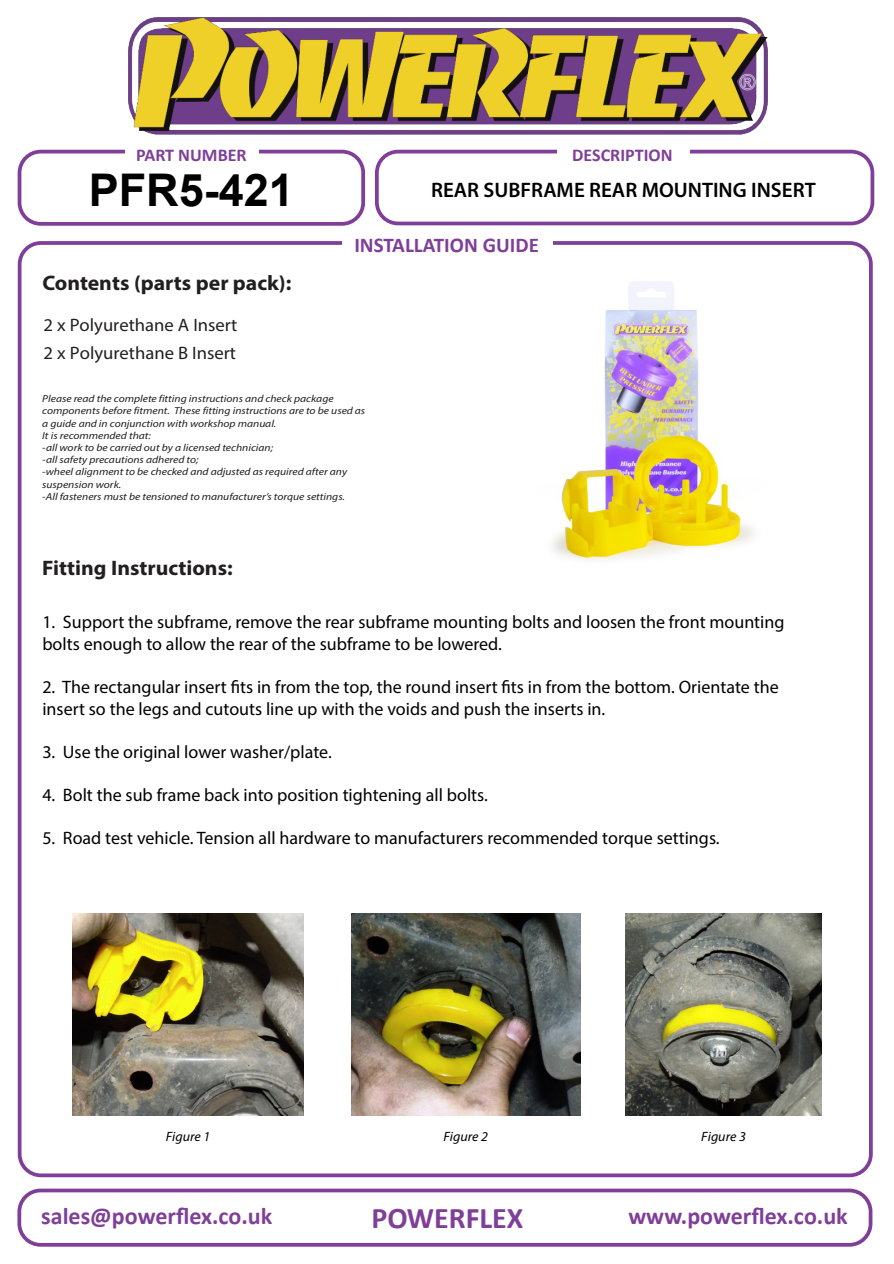
<style>
.page{position:relative;width:894px;height:1264px;background:#fff}
.page>*{position:absolute;margin:0;border:0;box-sizing:border-box;transform-origin:0 0}
.t1{font:700 45px "Arial";color:#000}
.t2{font:700 30px "Calibri";color:#7f3f98}
.t3{font:700 24px "Calibri";color:#7f3f98}
.t4{font:700 21px "Myriad Pro";color:#231f20}
.t5{font:600 21px "Myriad Pro";color:#000}
.t6{font:700 21px "Calibri";color:#7f3f98}
.t7{font:18px/21.6px "Myriad Pro";color:#000}
.t8{font:18px/27.6px "Myriad Pro";color:#231f20}
.t9{font:700 18px "Calibri";color:#7f3f98}
.t10{font:italic 13.5px "Myriad Pro";color:#000}
.t11{font:italic 10.2px/12.1px "Myriad Pro";color:#231f20;scale:1.13 1}
</style>
<div class="page">
<div style="left:18px;top:241px;width:854px;height:935px;border:4px solid #7f3f98;border-radius:21px"></div>
<div style="left:375px;top:150px;width:498px;height:75px;border:4px solid #7f3f98;border-radius:21px"></div>
<div style="left:18px;top:150px;width:347px;height:76px;border:4px solid #7f3f98;border-radius:21px"></div>
<img style="left:128px;top:18px;width:639px;height:117px">
<div style="left:124px;top:147px;width:134px;height:9px;background:#fff"></div>
<div style="left:556px;top:147px;width:132px;height:9px;background:#fff"></div>
<div style="left:342px;top:235px;width:210px;height:15px;background:#fff"></div>
<div style="left:17px;top:1188px;width:855px;height:58px;border:4px solid #7f3f98;border-radius:21px"></div>
<img style="left:552px;top:282px;width:202px;height:279px">
<img style="left:72px;top:913px;width:231px;height:201px">
<img style="left:351px;top:913px;width:229px;height:201px">
<img style="left:625px;top:913px;width:196px;height:201px">
<p class="t9" style="left:136px;top:147px;width:112px">PART NUMBER</p>
<p class="t9" style="left:572px;top:147px;width:102px">DESCRIPTION</p>
<h1 class="t1" style="left:89px;top:173px;width:207px">PFR5-421</h1>
<p class="t5" style="left:431px;top:181px;width:386px">REAR SUBFRAME REAR MOUNTING INSERT</p>
<p class="t4" style="left:42px;top:275px;width:250px">Contents (parts per pack):</p>
<p class="t8" style="left:43px;top:313px;width:195px">2 x Polyurethane A Insert<br>2 x Polyurethane B Insert</p>
<p class="t6" style="left:354px;top:236px;width:186px">INSTALLATION GUIDE</p>
<p class="t11" style="left:42px;top:393px;width:287px">Please read the complete fitting instructions and check package components before fitment. These fitting instructions are to be used as a guide and in conjunction with workshop manual.<br>It is recommended that:<br>-all work to be carried out by a licensed technician;<br>-all safety precautions adhered to;<br>-wheel alignment to be checked and adjusted as required after any suspension work.<br>-All fasteners must be tensioned to manufacturer’s torque settings.</p>
<p class="t4" style="left:42px;top:559px;width:192px">Fitting Instructions:</p>
<p class="t7" style="left:42px;top:612px;width:743px">1. Support the subframe, remove the rear subframe mounting bolts and loosen the front mounting bolts enough to allow the rear of the subframe to be lowered.</p>
<p class="t7" style="left:42px;top:677px;width:737px">2. The rectangular insert fits in from the top, the round insert fits in from the bottom. Orientate the insert so the legs and cutouts line up with the voids and push the inserts in.</p>
<p class="t7" style="left:42px;top:742px;width:291px">3. Use the original lower washer/plate.</p>
<p class="t7" style="left:42px;top:785px;width:447px">4. Bolt the sub frame back into position tightening all bolts.</p>
<p class="t7" style="left:42px;top:828px;width:678px">5. Road test vehicle. Tension all hardware to manufacturers recommended torque settings.</p>
<p class="t10" style="left:166px;top:1130px;width:46px">Figure 1</p>
<p class="t10" style="left:443px;top:1130px;width:46px">Figure 2</p>
<p class="t10" style="left:701px;top:1130px;width:46px">Figure 3</p>
<h3 class="t3" style="left:41px;top:1205px;width:232px">sales@powerflex.co.uk</h3>
<h2 class="t2" style="left:371px;top:1204px;width:153px">POWERFLEX</h2>
<h3 class="t3" style="left:628px;top:1205px;width:221px">www.powerflex.co.uk</h3>
</div>
